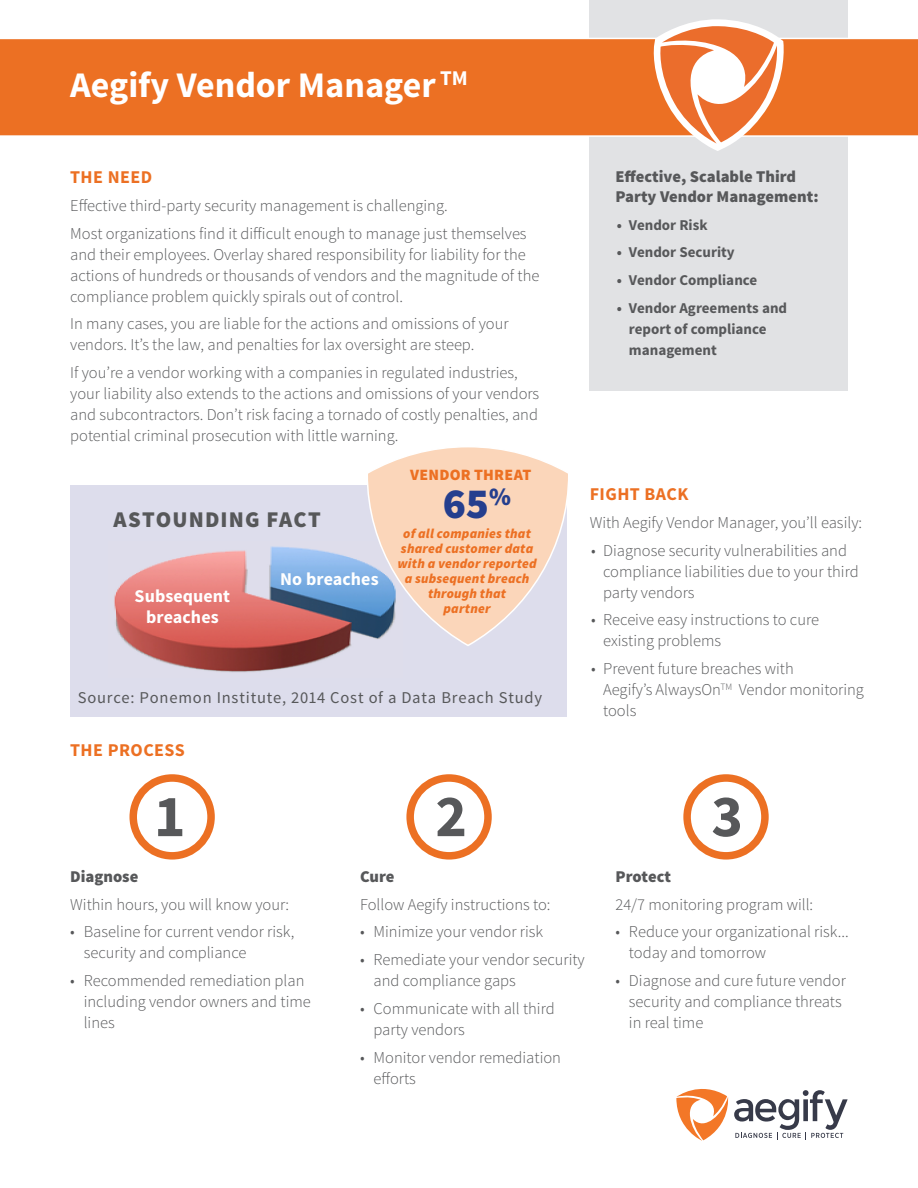
<style>
.page{position:relative;width:918px;height:1188px;background:#fff}
.page>*{position:absolute;margin:0;border:0;box-sizing:border-box;transform-origin:0 0}
.t1{font:700 59.7px "Source Sans Pro";color:#57585a}
.t2{font:900 43.05px "Source Sans Pro";color:#253f8e}
.t3{font:700 36px "Source Sans Pro";color:#fff}
.t4{font:900 22.5px "Source Sans Pro";letter-spacing:.05em;color:#57585a}
.t5{font:700 18px "Source Sans Pro";letter-spacing:.005em;color:#fff}
.t6{font:700 18px "Source Sans Pro";letter-spacing:.025em;color:#ec7023}
.t7{font:300 16.5px/21px "Source Sans Pro";color:#57585a}
.t8{font:900 16.5px/19.8px "Source Sans Pro";color:#57585a}
.t9{font:16.5px "Source Sans Pro";letter-spacing:.05em;color:#57585a}
.t10{font:900 15.75px "Source Sans Pro";letter-spacing:.015em;color:#ec7023}
.t11{font:700 15px/21px "Source Sans Pro";color:#57585a}
.t12{font:italic 900 13.5px/15px "Source Sans Pro";letter-spacing:.015em;color:#ec7023;text-align:center}
</style>
<div class="page">
<div style="left:590px;top:0;width:258px;height:391px;background:#e1e2e4"></div>
<div style="left:0;top:38px;width:918px;height:99px;background:#ec7023"></div>
<div style="left:129px;top:774px;width:86px;height:86px;border:8px solid #ec7023;border-radius:50%"></div>
<div style="left:406px;top:774px;width:86px;height:86px;border:8px solid #ec7023;border-radius:50%"></div>
<div style="left:683px;top:774px;width:86px;height:86px;border:8px solid #ec7023;border-radius:50%"></div>
<div style="left:70px;top:486px;width:497px;height:231px;background:#ddddec"></div>
<img style="left:114px;top:546px;width:252px;height:126px">
<svg style="left:366px;top:447px;width:202px;height:199px"></svg>
<svg style="left:647px;top:19px;width:151px;height:132px"></svg>
<svg style="left:676px;top:1089px;width:172px;height:52px"></svg>
<p class="t3" style="left:70px;top:62px;width:399px">Aegify Vendor Manager <sup>TM</sup></p>
<p class="t6" style="left:70px;top:166px;width:84px">THE NEED</p>
<p class="t7" style="left:70px;top:195px;width:379px">Effective third-party security management is challenging.</p>
<p class="t7" style="left:70px;top:223px;width:471px">Most organizations find it difficult enough to manage just themselves and their employees. Overlay shared responsibility for liability for the actions of hundreds or thousands of vendors and the magnitude of the compliance problem quickly spirals out of control.</p>
<p class="t7" style="left:70px;top:313px;width:440px">In many cases, you are liable for the actions and omissions of your vendors. It’s the law, and penalties for lax oversight are steep.</p>
<p class="t7" style="left:70px;top:362px;width:471px">If you’re a vendor working with a companies in regulated industries, your liability also extends to the actions and omissions of your vendors and subcontractors. Don’t risk facing a tornado of costly penalties, and potential criminal prosecution with little warning.</p>
<p class="t4" style="left:113px;top:505px;width:209px">ASTOUNDING FACT</p>
<p class="t5" style="left:135px;top:584px;width:97px">Subsequent</p>
<p class="t5" style="left:146px;top:605px;width:74px">breaches</p>
<p class="t5" style="left:280px;top:567px;width:100px">No breaches</p>
<p class="t10" style="left:410px;top:464px;width:123px">VENDOR THREAT</p>
<p class="t2" style="left:443px;top:475px;width:70px">65<sup>%</sup></p>
<p class="t12" style="left:398px;top:526px;width:141px">of all companies that shared customer data with a vendor reported</p>
<p class="t12" style="left:405px;top:571px;width:126px">a subsequent breach through that</p>
<p class="t12" style="left:444px;top:601px;width:49px">partner</p>
<p class="t9" style="left:78px;top:687px;width:466px">Source: Ponemon Institute, 2014 Cost of a Data Breach Study</p>
<p class="t6" style="left:70px;top:738px;width:116px">THE PROCESS</p>
<p class="t8" style="left:615px;top:167px;width:205px">Effective, Scalable Third<br>Party Vendor Management:</p>
<p class="t11" style="left:617px;top:215px;width:92px">• Vendor Risk</p>
<p class="t11" style="left:617px;top:242px;width:119px">• Vendor Security</p>
<p class="t11" style="left:617px;top:270px;width:142px">• Vendor Compliance</p>
<p class="t11" style="left:629px;top:298px;width:160px;text-indent:-12px">• Vendor Agreements and report of compliance management</p>
<p class="t6" style="left:590px;top:483px;width:100px">FIGHT BACK</p>
<p class="t7" style="left:590px;top:512px;width:274px">With Aegify Vendor Manager, you’ll easily:</p>
<p class="t7" style="left:603px;top:540px;width:257px;text-indent:-12px">• Diagnose security vulnerabilities and compliance liabilities due to your third party vendors</p>
<p class="t7" style="left:603px;top:609px;width:217px;text-indent:-12px">• Receive easy instructions to cure existing problems</p>
<p class="t7" style="left:603px;top:658px;width:262px;text-indent:-12px">• Prevent future breaches with<br>Aegify’s AlwaysOn<sup>TM</sup> Vendor monitoring tools</p>
<p class="t1" style="left:154px;top:778px;width:33px">1</p>
<p class="t1" style="left:435px;top:778px;width:33px">2</p>
<p class="t1" style="left:711px;top:778px;width:33px">3</p>
<p class="t8" style="left:70px;top:867px;width:70px">Diagnose</p>
<p class="t7" style="left:70px;top:894px;width:220px">Within hours, you will know your:</p>
<p class="t7" style="left:84px;top:921px;width:212px;text-indent:-14px">• Baseline for current vendor risk, security and compliance</p>
<p class="t7" style="left:84px;top:970px;width:229px;text-indent:-14px">• Recommended remediation plan including vendor owners and time lines</p>
<p class="t8" style="left:360px;top:867px;width:36px">Cure</p>
<p class="t7" style="left:360px;top:894px;width:192px">Follow Aegify instructions to:</p>
<p class="t7" style="left:360px;top:921px;width:185px">• Minimize your vendor risk</p>
<p class="t7" style="left:374px;top:949px;width:213px;text-indent:-14px">• Remediate your vendor security and compliance gaps</p>
<p class="t7" style="left:374px;top:998px;width:183px;text-indent:-14px">• Communicate with all third party vendors</p>
<p class="t7" style="left:374px;top:1047px;width:189px;text-indent:-14px">• Monitor vendor remediation efforts</p>
<p class="t8" style="left:615px;top:867px;width:57px">Protect</p>
<p class="t7" style="left:615px;top:894px;width:199px">24/7 monitoring program will:</p>
<p class="t7" style="left:629px;top:921px;width:221px;text-indent:-14px">• Reduce your organizational risk... today and tomorrow</p>
<p class="t7" style="left:629px;top:970px;width:218px;text-indent:-14px">• Diagnose and cure future vendor security and compliance threats in real time</p>
</div>
